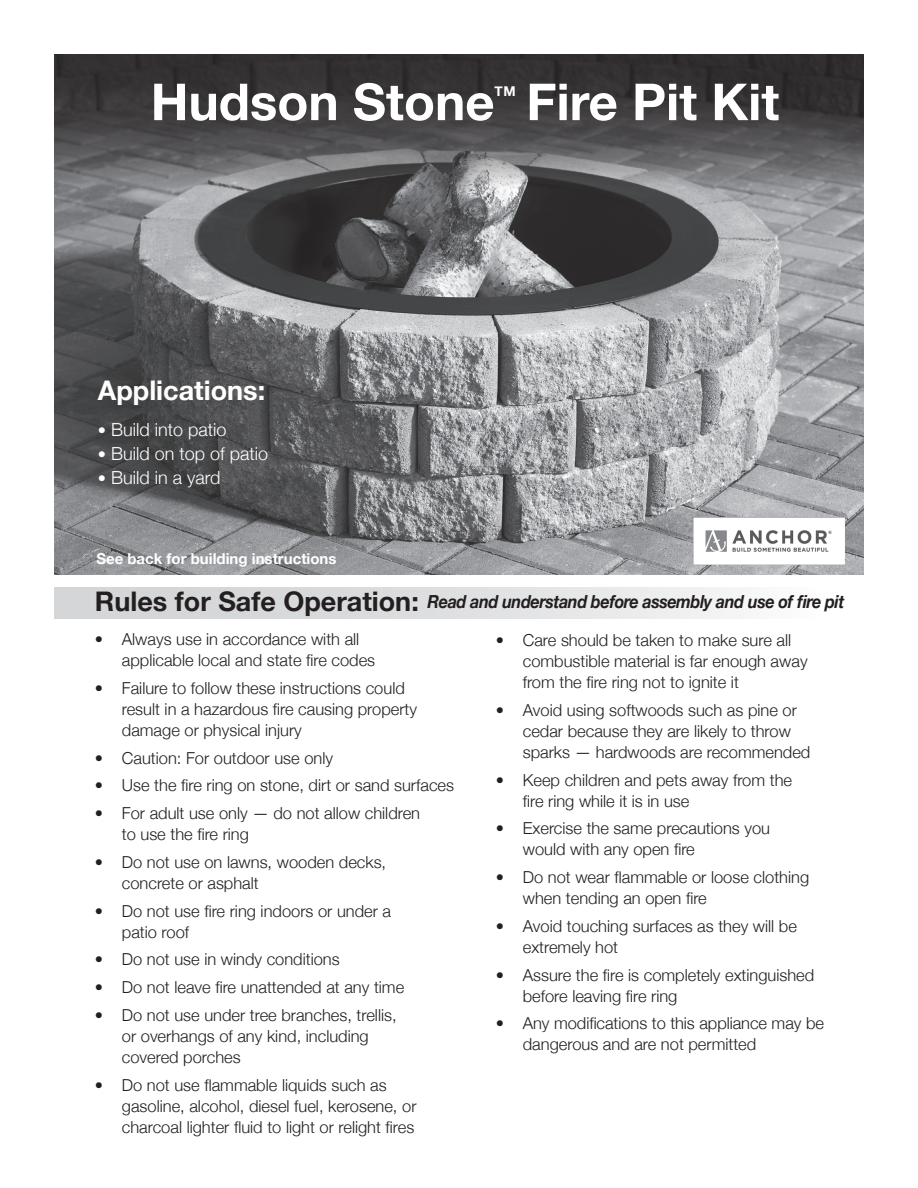
<style>
.page{position:relative;width:918px;height:1188px;background:#fff}
.page>*{position:absolute;margin:0;border:0;box-sizing:border-box;transform-origin:0 0}
.t1{font:700 51px "Helvetica Neue";color:#fff}
.t2{font:700 27px "Helvetica Neue";color:#231f20}
.t3{font:700 27px "Helvetica Neue";color:#fff}
.t4{font:300 18px "Helvetica Neue";color:#fff}
.t5{font:italic 700 18px "Helvetica Neue";letter-spacing:-.025em;color:#231f20;scale:.9 1}
.t6{font:300 16.5px/21px "Helvetica Neue";color:#231f20}
.t7{font:700 15px "Helvetica Neue";color:#fff}
.t8{font:700 13.5px "Helvetica Neue";color:#fff}
.s1{font-size:16.5px}
</style>
<div class="page">
<img style="left:54px;top:187px;width:810px;height:387px">
<svg style="left:54px;top:54px;width:810px;height:133px;background:#4c4b4c"></svg>
<div style="left:54px;top:587px;width:766px;height:32px;background:linear-gradient(to right,#cdced1,#f6f6f6)"></div>
<img style="left:693px;top:518px;width:152px;height:46px">
<p class="t1" style="left:151px;top:70px;width:345px">Hudson Stone</p>
<p class="t8" style="left:495px;top:83px;width:23px">TM</p>
<p class="t1" style="left:526px;top:70px;width:255px">Fire Pit Kit</p>
<p class="t3" style="left:98px;top:373px;width:169px">Applications:</p>
<p class="t4" style="left:98px;top:418px;width:130px"><span class="s1">•</span> Build into patio</p>
<p class="t4" style="left:98px;top:442px;width:172px"><span class="s1">•</span> Build on top of patio</p>
<p class="t4" style="left:98px;top:466px;width:124px"><span class="s1">•</span> Build in a yard</p>
<p class="t7" style="left:96px;top:549px;width:242px">See back for building instructions</p>
<p class="t2" style="left:95px;top:584px;width:325px">Rules for Safe Operation:</p>
<p class="t6" style="left:95px;top:628px;width:266px">• Always use in accordance with all</p>
<p class="t6" style="left:122px;top:649px;width:255px">applicable local and state fire codes</p>
<p class="t6" style="left:95px;top:677px;width:311px">• Failure to follow these instructions could</p>
<p class="t6" style="left:122px;top:698px;width:297px">result in a hazardous fire causing property</p>
<p class="t6" style="left:122px;top:719px;width:182px">damage or physical injury</p>
<p class="t6" style="left:95px;top:747px;width:240px">• Caution: For outdoor use only</p>
<p class="t6" style="left:95px;top:775px;width:361px">• Use the fire ring on stone, dirt or sand surfaces</p>
<p class="t6" style="left:95px;top:802px;width:327px">• For adult use only — do not allow children</p>
<p class="t6" style="left:122px;top:823px;width:129px">to use the fire ring</p>
<p class="t6" style="left:122px;top:851px;width:266px;text-indent:-27px">• Do not use on lawns, wooden decks, concrete or asphalt</p>
<p class="t6" style="left:122px;top:900px;width:271px;text-indent:-27px">• Do not use fire ring indoors or under a patio roof</p>
<p class="t6" style="left:95px;top:949px;width:246px">• Do not use in windy conditions</p>
<p class="t6" style="left:95px;top:976px;width:311px">• Do not leave fire unattended at any time</p>
<p class="t6" style="left:122px;top:1004px;width:276px;text-indent:-27px">• Do not use under tree branches, trellis, or overhangs of any kind, including covered porches</p>
<p class="t6" style="left:122px;top:1074px;width:296px;text-indent:-27px">• Do not use flammable liquids such as gasoline, alcohol, diesel fuel, kerosene, or charcoal lighter fluid to light or relight fires</p>
<p class="t5" style="left:428px;top:591px;width:465px">Read and understand before assembly and use of fire pit</p>
<p class="t6" style="left:523px;top:629px;width:286px;text-indent:-27px">• Care should be taken to make sure all combustible material is far enough away from the fire ring not to ignite it</p>
<p class="t6" style="left:523px;top:699px;width:289px;text-indent:-27px">• Avoid using softwoods such as pine or cedar because they are likely to throw sparks — hardwoods are recommended</p>
<p class="t6" style="left:523px;top:769px;width:271px;text-indent:-27px">• Keep children and pets away from the fire ring while it is in use</p>
<p class="t6" style="left:523px;top:818px;width:249px;text-indent:-27px">• Exercise the same precautions you would with any open fire</p>
<p class="t6" style="left:523px;top:866px;width:288px;text-indent:-27px">• Do not wear flammable or loose clothing when tending an open fire</p>
<p class="t6" style="left:523px;top:915px;width:276px;text-indent:-27px">• Avoid touching surfaces as they will be extremely hot</p>
<p class="t6" style="left:523px;top:964px;width:293px;text-indent:-27px">• Assure the fire is completely extinguished before leaving fire ring</p>
<p class="t6" style="left:523px;top:1013px;width:303px;text-indent:-27px">• Any modifications to this appliance may be dangerous and are not permitted</p>
</div>
